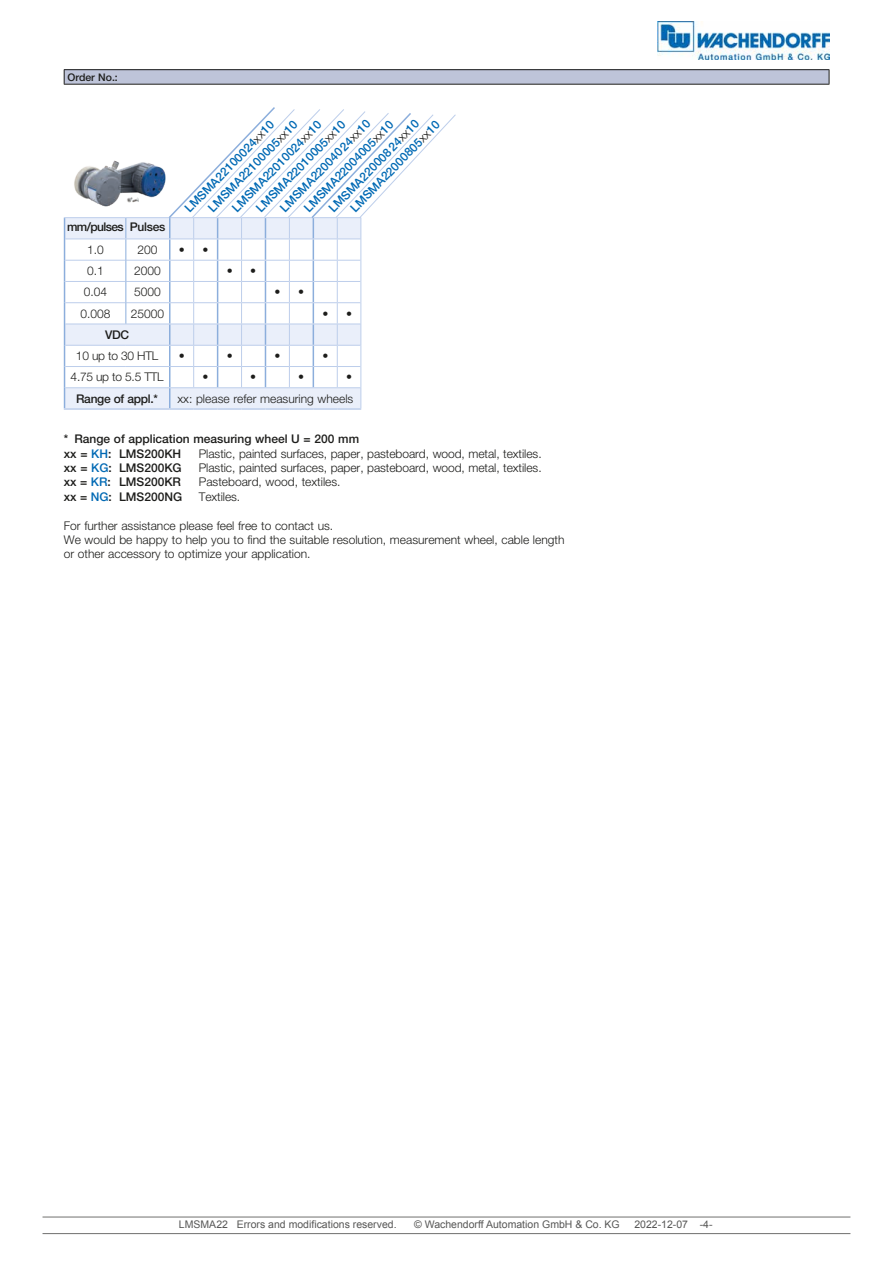
<style>
.page{position:relative;width:893px;height:1263px;background:#fff}
.page>*{position:absolute;margin:0;border:0;box-sizing:border-box;transform-origin:0 0}
.t1{font:300 12px/14.4px "Helvetica Neue LT Pro";color:#1d1d1b}
.t2{font:500 12px "Helvetica Neue LT Pro";color:#0069b4}
.t3{font:500 12px/14.4px "Helvetica Neue LT Pro";color:#1d1d1b}
.t4{font:500 12px "Helvetica Neue LT Pro";letter-spacing:-.05em;color:#1d1d1b}
.t5{font:500 12px "Helvetica Neue LT Pro";letter-spacing:-.025em;color:#1d1d1b}
.t6{font:300 12px "Helvetica Neue LT Pro";letter-spacing:-.025em;color:#1d1d1b}
.t7{font:10.5px "Arial";color:#575756}
.t8{font:500 10.5px "Helvetica Neue LT Pro";color:#1d1d1b}
.s1{font-weight:300;color:#1d1d1b}
.s2{color:#0069b4}
</style>
<div class="page">
<hr style="left:43px;top:1217px;width:807px;height:1px;background:#70706f">
<hr style="left:43px;top:1233px;width:807px;height:1px;background:#70706f">
<img style="left:657px;top:21px;width:173px;height:38px">
<div style="left:64px;top:70px;width:765px;height:14px;background:#bec4d9"></div>
<hr style="left:64px;top:69px;width:765px;height:1px;background:#1d1d1b">
<svg style="left:64px;top:70px;width:1px;height:14px"></svg>
<svg style="left:829px;top:70px;width:1px;height:14px"></svg>
<hr style="left:64px;top:84px;width:765px;height:1px;background:#1d1d1b">
<hr style="left:64px;top:408px;width:62px;height:2px;background:#bdceeb">
<hr style="left:126px;top:408px;width:44px;height:2px;background:#bdceeb">
<hr style="left:170px;top:408px;width:24px;height:2px;background:#bdceeb">
<hr style="left:194px;top:408px;width:24px;height:2px;background:#bdceeb">
<hr style="left:218px;top:408px;width:24px;height:2px;background:#bdceeb">
<hr style="left:242px;top:408px;width:23px;height:2px;background:#bdceeb">
<hr style="left:265px;top:408px;width:24px;height:2px;background:#bdceeb">
<hr style="left:289px;top:408px;width:24px;height:2px;background:#bdceeb">
<hr style="left:313px;top:408px;width:24px;height:2px;background:#bdceeb">
<hr style="left:337px;top:408px;width:24px;height:2px;background:#bdceeb">
<svg style="left:64px;top:107px;width:392px;height:301px"></svg>
<img style="left:74px;top:157px;width:94px;height:55px">
<p class="t8" style="left:67px;top:71px;width:52px">Order No.:</p>
<p class="t2" style="left:277px;top:205px;width:125px;rotate:-46deg">LMSMA22004024<span class="s1">xx</span>10</p>
<p class="t2" style="left:182px;top:205px;width:124px;rotate:-46deg">LMSMA22100024<span class="s1">xx</span>10</p>
<p class="t2" style="left:326px;top:205px;width:125px;rotate:-46deg">LMSMA22000824<span class="s1">xx</span>10</p>
<p class="t2" style="left:205px;top:205px;width:124px;rotate:-46deg">LMSMA22100005<span class="s1">xx</span>10</p>
<p class="t2" style="left:347px;top:205px;width:124px;rotate:-46deg">LMSMA22000805<span class="s1">xx</span>10</p>
<p class="t2" style="left:301px;top:205px;width:124px;rotate:-46deg">LMSMA22004005<span class="s1">xx</span>10</p>
<p class="t2" style="left:253px;top:205px;width:124px;rotate:-46deg">LMSMA22010005<span class="s1">xx</span>10</p>
<p class="t2" style="left:229px;top:205px;width:124px;rotate:-46deg">LMSMA22010024<span class="s1">xx</span>10</p>
<p class="t4" style="left:67px;top:219px;width:100px">mm/pulses Pulses</p>
<p class="t1" style="left:87px;top:242px;width:18px">1.0</p>
<p class="t1" style="left:138px;top:242px;width:22px">200</p>
<p class="t1" style="left:179px;top:242px;width:31px">• •</p>
<p class="t1" style="left:87px;top:263px;width:18px">0.1</p>
<p class="t1" style="left:134px;top:263px;width:28px">2000</p>
<p class="t1" style="left:227px;top:263px;width:31px">• •</p>
<p class="t1" style="left:84px;top:285px;width:25px">0.04</p>
<p class="t1" style="left:134px;top:285px;width:28px">5000</p>
<p class="t1" style="left:275px;top:285px;width:31px">• •</p>
<p class="t1" style="left:80px;top:306px;width:32px">0.008</p>
<p class="t1" style="left:131px;top:306px;width:35px">25000</p>
<p class="t1" style="left:322px;top:306px;width:31px">• •</p>
<p class="t3" style="left:105px;top:327px;width:26px">VDC</p>
<p class="t6" style="left:76px;top:349px;width:84px">10 up to 30 HTL</p>
<p class="t1" style="left:179px;top:348px;width:7px">•</p>
<p class="t1" style="left:227px;top:348px;width:7px">•</p>
<p class="t1" style="left:275px;top:348px;width:7px">•</p>
<p class="t1" style="left:322px;top:348px;width:7px">•</p>
<p class="t1" style="left:71px;top:370px;width:94px">4.75 up to 5.5 TTL</p>
<p class="t1" style="left:202px;top:370px;width:7px">•</p>
<p class="t1" style="left:250px;top:370px;width:7px">•</p>
<p class="t1" style="left:298px;top:370px;width:7px">•</p>
<p class="t1" style="left:346px;top:370px;width:7px">•</p>
<p class="t5" style="left:76px;top:391px;width:83px">Range of appl.*</p>
<p class="t1" style="left:178px;top:391px;width:177px">xx: please refer measuring wheels</p>
<p class="t3" style="left:64px;top:432px;width:297px">* Range of application measuring wheel U = 200 mm xx = <span class="s2">KH</span>: LMS200KH</p>
<p class="t1" style="left:199px;top:446px;width:344px">Plastic, painted surfaces, paper, pasteboard, wood, metal, textiles.</p>
<p class="t3" style="left:64px;top:460px;width:119px">xx = <span class="s2">KG</span>: LMS200KG</p>
<p class="t1" style="left:199px;top:460px;width:344px">Plastic, painted surfaces, paper, pasteboard, wood, metal, textiles.</p>
<p class="t3" style="left:64px;top:475px;width:119px">xx = <span class="s2">KR</span>: LMS200KR</p>
<p class="t1" style="left:199px;top:475px;width:143px">Pasteboard, wood, textiles.</p>
<p class="t3" style="left:64px;top:489px;width:120px">xx = <span class="s2">NG</span>: LMS200NG</p>
<p class="t1" style="left:199px;top:489px;width:43px">Textiles.</p>
<p class="t1" style="left:64px;top:518px;width:502px">For further assistance please feel free to contact us.<br>We would be happy to help you to find the suitable resolution, measurement wheel, cable length or other accessory to optimize your application.</p>
<p class="t7" style="left:179px;top:1217px;width:219px">LMSMA22 Errors and modifications reserved.</p>
<p class="t7" style="left:414px;top:1217px;width:207px">© Wachendorff Automation GmbH &amp; Co. KG</p>
<p class="t7" style="left:634px;top:1217px;width:80px">2022-12-07 -4-</p>
</div>
